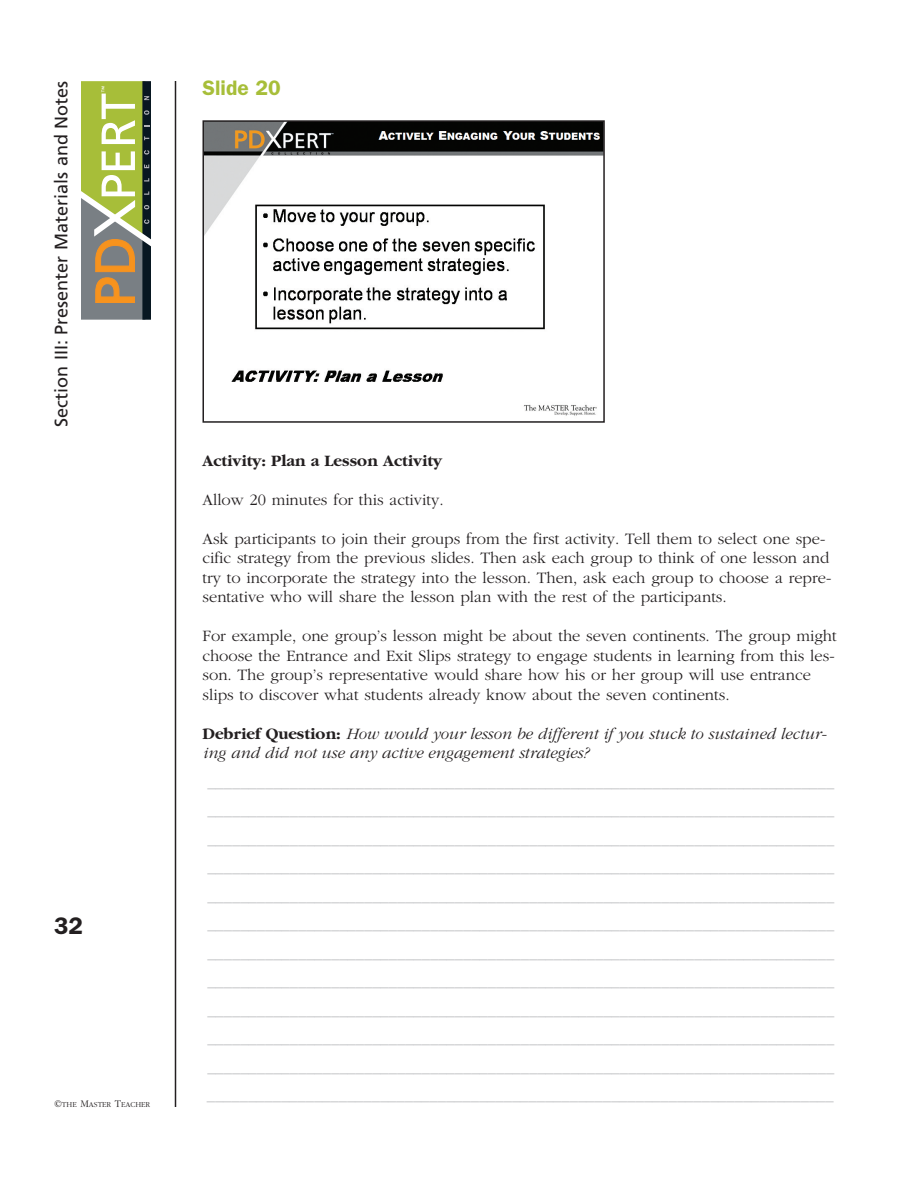
<style>
.page{position:relative;width:918px;height:1188px;background:#fff}
.page>*{position:absolute;margin:0;border:0;box-sizing:border-box;transform-origin:0 0}
.t1{font:600 24px "Franklin Gothic";color:#231f20}
.t2{font:600 21px "Franklin Gothic";color:#a7be39}
.t3{font:18px "Frutiger";color:#231f20}
.t4{font:300 16.5px/28.5px "Garamond";color:#bcbdc0;text-align:justify}
.t5{font:300 16.5px/19.5px "Garamond";color:#231f20}
.t6{font:italic 300 16.5px/19.5px "Garamond";color:#231f20}
.t7{font:700 16.5px "Garamond";color:#231f20}
.t8{font:300 7.8px "Garamond";color:#231f20}
.s1{font-size:10.5px}
.s2{font-weight:700;font-style:normal}
</style>
<div class="page">
<svg style="left:81px;top:81px;width:70px;height:238px;background:#999e63"></svg>
<hr style="left:175px;top:81px;width:1px;height:1026px;background:#231f20">
<img style="left:205px;top:123px;width:397px;height:293px">
<div style="left:202px;top:120px;width:403px;height:303px;border:2px solid #231f20"></div>
<p class="t3" style="left:54px;top:427px;width:347px;rotate:-90deg">Section III: Presenter Materials and Notes</p>
<p class="t1" style="left:54px;top:918px;width:30px">32</p>
<p class="t8" style="left:54px;top:1100px;width:98px"><span class="s1">©</span>THE <span class="s1">M</span>ASTER <span class="s1">T</span>EACHER</p>
<p class="t2" style="left:202px;top:81px;width:80px">Slide 20</p>
<p class="t7" style="left:202px;top:451px;width:241px">Activity: Plan a Lesson Activity</p>
<p class="t5" style="left:202px;top:489px;width:243px">Allow 20 minutes for this activity.</p>
<p class="t5" style="left:202px;top:528px;width:630px">Ask participants to join their groups from the first activity. Tell them to select one spe&shy;cific strategy from the previous slides. Then ask each group to think of one lesson and try to incorporate the strategy into the lesson. Then, ask each group to choose a repre&shy;sentative who will share the lesson plan with the rest of the participants.</p>
<p class="t5" style="left:202px;top:626px;width:636px">For example, one group’s lesson might be about the seven continents. The group might choose the Entrance and Exit Slips strategy to engage students in learning from this les&shy;son. The group’s representative would share how his or her group will use entrance slips to discover what students already know about the seven continents.</p>
<p class="t6" style="left:203px;top:723px;width:626px"><span class="s2">Debrief Question:</span> How would your lesson be different if you stuck to sustained lectur&shy;ing and did not use any active engagement strategies?</p>
<p class="t4" style="left:207px;top:767px;width:629px">____________________________________________________________________________ ____________________________________________________________________________ ____________________________________________________________________________ ____________________________________________________________________________ ____________________________________________________________________________ ____________________________________________________________________________ ____________________________________________________________________________ ____________________________________________________________________________ ____________________________________________________________________________ ____________________________________________________________________________ ____________________________________________________________________________ ____________________________________________________________________________</p>
</div>
